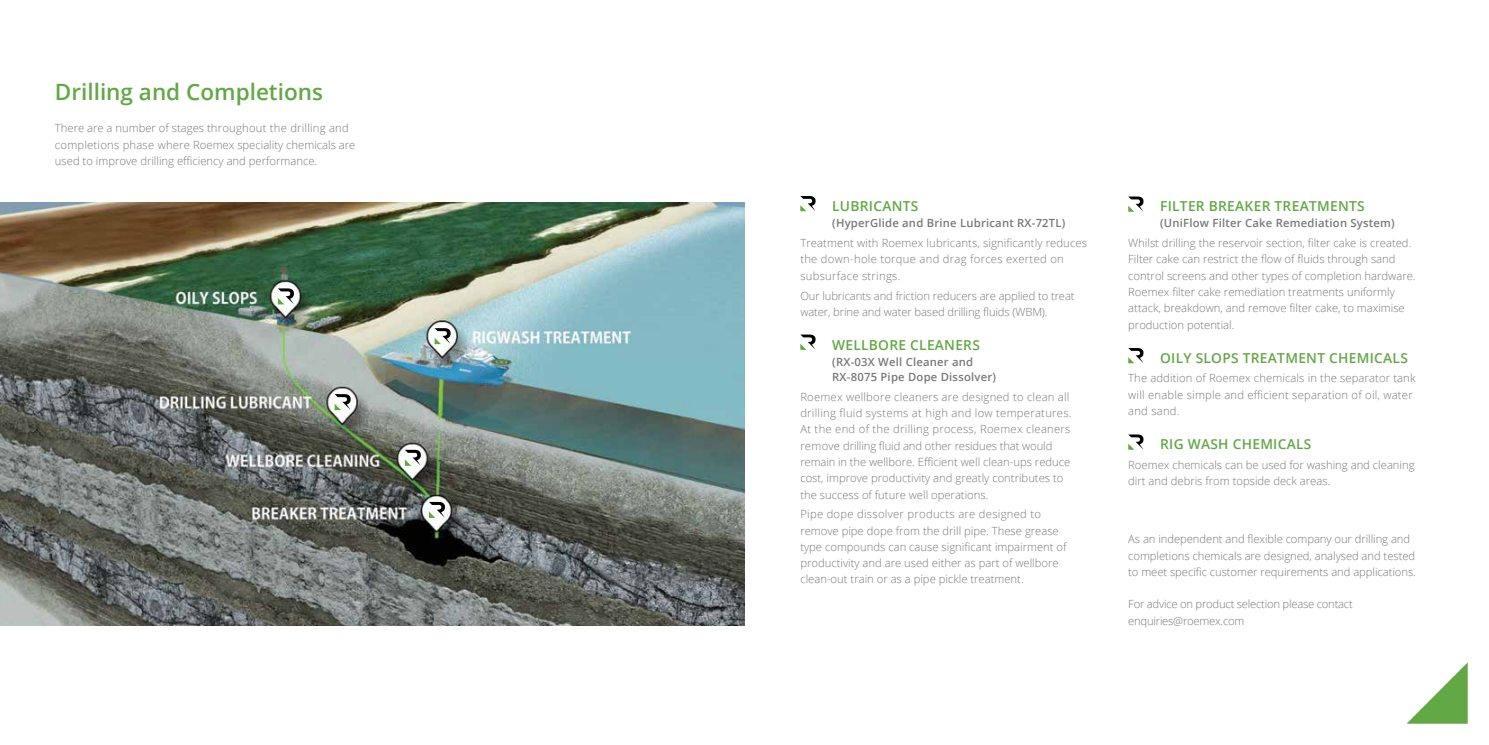
<style>
.page{position:relative;width:1489px;height:745px;background:#fff}
.page>*{position:absolute;margin:0;border:0;box-sizing:border-box;transform-origin:0 0}
.t1{font:600 22.5px "Open Sans";color:#62a844}
.t2{font:600 13.75px "Open Sans";letter-spacing:.02em;color:#62a844}
.t3{font:300 11.25px/16.2px "Open Sans";color:#78787a}
.t4{font:300 11.25px/16.2px "Open Sans";letter-spacing:.02em;color:#78787a}
.t5{font:600 11.25px/15px "Open Sans";letter-spacing:.02em;color:#78787a}
.t6{font:300 11.25px/16.2px "Open Sans";letter-spacing:.025em;color:#78787a}
.t7{font:300 11.25px/16.2px "Open Sans";letter-spacing:-.02em;color:#78787a}
</style>
<div class="page">
<svg style="left:1407px;top:663px;width:60px;height:60px"></svg>
<svg style="left:800px;top:196px;width:15px;height:15px"></svg>
<svg style="left:800px;top:334px;width:15px;height:15px"></svg>
<svg style="left:1128px;top:196px;width:15px;height:16px"></svg>
<svg style="left:1128px;top:348px;width:15px;height:15px"></svg>
<svg style="left:1128px;top:434px;width:15px;height:15px"></svg>
<img style="left:0;top:202px;width:744px;height:423px">
<svg style="left:278px;top:288px;width:16px;height:16px"></svg>
<svg style="left:434px;top:328px;width:16px;height:16px"></svg>
<svg style="left:334px;top:394px;width:16px;height:16px"></svg>
<svg style="left:405px;top:449px;width:16px;height:16px"></svg>
<svg style="left:429px;top:501px;width:16px;height:16px"></svg>
<h1 class="t1" style="left:55px;top:76px;width:270px">Drilling and Completions</h1>
<p class="t3" style="left:55px;top:120px;width:302px">There are a number of stages throughout the drilling and completions phase where Roemex speciality chemicals are used to improve drilling efficiency and performance.</p>
<p class="t2" style="left:832px;top:196px;width:88px">lubricanTS</p>
<p class="t5" style="left:832px;top:215px;width:235px">(HyperGlide and Brine Lubricant RX-72TL)</p>
<p class="t6" style="left:800px;top:234px;width:288px">Treatment with Roemex lubricants, significantly reduces the down-hole torque and drag forces exerted on subsurface strings.</p>
<p class="t3" style="left:800px;top:287px;width:276px">Our lubricants and friction reducers are applied to treat water, brine and water based drilling fluids (WBM).</p>
<p class="t2" style="left:832px;top:335px;width:56px">Wellbore</p>
<p class="t2" style="left:910px;top:335px;width:10px">clea</p>
<p class="t2" style="left:944px;top:335px;width:37px">nERS</p>
<p class="t5" style="left:832px;top:354px;width:165px">(RX-03X Well Cleaner and<br>RX-8075 Pipe Dope Dissolver)</p>
<p class="t4" style="left:800px;top:388px;width:273px">Roemex wellbore cleaners are designed to clean all drilling fluid systems at high and low temperatures.<br>At the end of the drilling process, Roemex cleaners remove drilling fluid and other residues that would remain in the wellbore. Efficient well clean-ups reduce cost, improve productivity and greatly contributes to the success of future well operations.</p>
<p class="t3" style="left:800px;top:505px;width:268px">Pipe dope dissolver products are designed to remove pipe dope from the drill pipe. These grease type compounds can cause significant impairment of productivity and are used either as part of wellbore clean-out train or as a pipe pickle treatment.</p>
<p class="t2" style="left:1160px;top:196px;width:59px">FI LTER Brea</p>
<p class="t2" style="left:1244px;top:196px;width:40px">ker treat</p>
<p class="t2" style="left:1316px;top:196px;width:49px">menTS</p>
<p class="t5" style="left:1160px;top:215px;width:236px">(U niFlow Filter Cake Remediation System)</p>
<p class="t3" style="left:1128px;top:234px;width:289px">Whilst drilling the reservoir section, filter cake is created.<br>Filter cake can restrict the flow of fluids through sand control screens and other types of completion hardware.<br>Roemex filter cake remediation treatments uniformly attack, breakdown, and remove filter cake, to maximise production potential.</p>
<p class="t2" style="left:1160px;top:348px;width:45px">Oily slops</p>
<p class="t2" style="left:1242px;top:348px;width:18px">Treat</p>
<p class="t2" style="left:1285px;top:348px;width:98px">ment Chemicals</p>
<p class="t3" style="left:1128px;top:369px;width:289px">The addition of Roemex chemicals in the separator tank will enable simple and efficient separation of oil, water and sand.</p>
<p class="t2" style="left:1160px;top:434px;width:39px">Rig wash</p>
<p class="t2" style="left:1232px;top:434px;width:55px">Chemicals</p>
<p class="t3" style="left:1128px;top:456px;width:288px">Roemex chemicals can be used for washing and cleaning dirt and debris from topside deck areas.</p>
<p class="t3" style="left:1128px;top:530px;width:289px">As an independent and flexible company our drilling and completions chemicals are designed, analysed and tested to meet specific customer requirements and applications.</p>
<p class="t7" style="left:1128px;top:595px;width:226px">For advice on product selection please contact enquiries@roemex.com</p>
</div>
